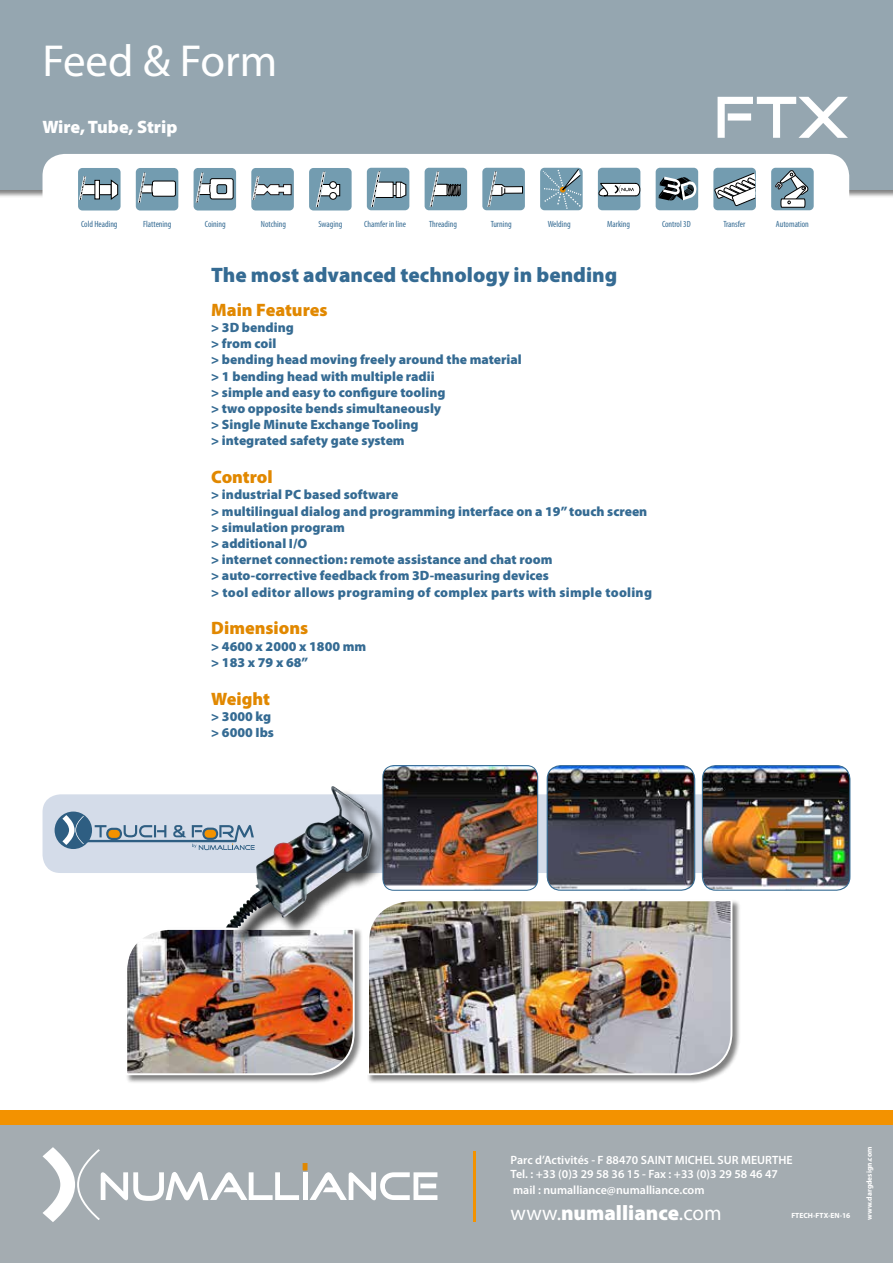
<style>
.page{position:relative;width:893px;height:1263px;background:#fff}
.page>*{position:absolute;margin:0;border:0;box-sizing:border-box;transform-origin:0 0}
.t1{font:60px "Good Times";color:#fff}
.t2{font:45px "Myriad Pro";color:#fff}
.t3{font:900 21px "Myriad Pro";color:#356b93}
.t4{font:900 21px "Myriad Pro";color:#fff}
.t5{font:900 18px "Myriad Pro";color:#e18800}
.t6{font:900 18px "Myriad Pro";color:#fff}
.t7{font:900 13.5px/16.2px "Myriad Pro";color:#356b93}
.t8{font:600 12px/14.4px "Myriad Pro";color:#fff}
.t9{font:condensed 9px "Myriad Pro";color:#356b93}
.t10{font:700 7.5px "Myriad Pro";color:#fff}
.s1{font-weight:400}
</style>
<div class="page">
<div style="left:0;top:1117px;width:893px;height:146px;background:#a4acb1"></div>
<div style="left:0;top:0;width:893px;height:189px;background:#95a6b0"></div>
<div style="left:0;top:1110px;width:893px;height:15px;background:#f39200"></div>
<hr style="left:473px;top:1151px;width:2px;height:71px;background:#f39200">
<svg style="left:43px;top:1147px;width:394px;height:75px"></svg>
<div style="left:43px;top:154px;width:806px;height:79px;background:#fff;border-radius:22px"></div>
<div style="left:425px;top:168px;width:42px;height:42px;background:#739cb0;border-radius:4px"></div>
<svg style="left:430px;top:171px;width:31px;height:36px"></svg>
<div style="left:309px;top:168px;width:43px;height:42px;background:#739cb0;border-radius:4px"></div>
<svg style="left:316px;top:171px;width:24px;height:37px"></svg>
<div style="left:329px;top:181px;width:8px;height:8px;border:1px solid #000;border-radius:50%"></div>
<div style="left:136px;top:168px;width:42px;height:42px;background:#739cb0;border-radius:4px"></div>
<svg style="left:138px;top:172px;width:38px;height:31px"></svg>
<div style="left:194px;top:168px;width:42px;height:42px;background:#739cb0;border-radius:4px"></div>
<svg style="left:196px;top:172px;width:38px;height:31px"></svg>
<div style="left:367px;top:168px;width:42px;height:42px;background:#739cb0;border-radius:4px"></div>
<div style="left:392px;top:184px;width:5px;height:11px;background:#fff"></div>
<div style="left:392px;top:184px;width:5px;height:12px;border:1px solid #000"></div>
<div style="left:396px;top:182px;width:5px;height:15px;background:#fff"></div>
<svg style="left:371px;top:171px;width:23px;height:36px"></svg>
<svg style="left:400px;top:181px;width:6px;height:17px"></svg>
<div style="left:78px;top:168px;width:43px;height:42px;background:#739cb0;border-radius:4px"></div>
<svg style="left:79px;top:176px;width:39px;height:24px"></svg>
<div style="left:482px;top:168px;width:43px;height:42px;background:#739cb0;border-radius:4px"></div>
<svg style="left:487px;top:171px;width:36px;height:36px"></svg>
<div style="left:540px;top:168px;width:43px;height:42px;background:#85a9ba;border-radius:4px"></div>
<svg style="left:541px;top:168px;width:42px;height:42px;background:#7da0b0"></svg>
<div style="left:598px;top:168px;width:42px;height:42px;background:#739cb0;border-radius:4px"></div>
<svg style="left:597px;top:183px;width:44px;height:13px"></svg>
<div style="left:771px;top:168px;width:43px;height:42px;background:#739cb0;border-radius:4px"></div>
<svg style="left:775px;top:170px;width:34px;height:38px"></svg>
<div style="left:656px;top:168px;width:42px;height:42px;background:#739cb0;border-radius:4px"></div>
<svg style="left:659px;top:177px;width:38px;height:24px"></svg>
<div style="left:251px;top:168px;width:43px;height:42px;background:#739cb0;border-radius:4px"></div>
<svg style="left:252px;top:176px;width:40px;height:24px"></svg>
<div style="left:713px;top:168px;width:43px;height:42px;background:#739cb0;border-radius:4px"></div>
<svg style="left:714px;top:172px;width:42px;height:35px"></svg>
<div style="left:125px;top:927px;width:239px;height:157px;background:#000;opacity:.5"></div>
<img style="left:125px;top:927px;width:231px;height:149px">
<div style="left:367px;top:899px;width:374px;height:185px;background:#000;opacity:.5"></div>
<img style="left:367px;top:899px;width:366px;height:177px">
<div style="left:43px;top:794px;width:719px;height:79px;background:#d4dce9;border-radius:18px"></div>
<img style="left:547px;top:766px;width:148px;height:124px">
<div style="left:547px;top:765px;width:148px;height:126px;border:1px solid #356b93;border-radius:14px"></div>
<img style="left:702px;top:766px;width:148px;height:123px">
<div style="left:702px;top:765px;width:148px;height:126px;border:1px solid #356b93;border-radius:14px"></div>
<img style="left:383px;top:765px;width:155px;height:125px">
<div style="left:382px;top:765px;width:156px;height:126px;border:1px solid #356b93;border-radius:11px"></div>
<div style="left:55px;top:811px;width:37px;height:38px;background:#2e5e82;border-radius:50%"></div>
<svg style="left:95px;top:825px;width:71px;height:15px"></svg>
<svg style="left:62px;top:815px;width:22px;height:30px"></svg>
<hr style="left:86px;top:840px;width:150px;height:2px;background:#2e5e82">
<svg style="left:192px;top:825px;width:34px;height:25px"></svg>
<svg style="left:173px;top:825px;width:13px;height:12px"></svg>
<div style="left:229px;top:789px;width:162px;height:157px;background:#000;opacity:.75"></div>
<img style="left:226px;top:786px;width:147px;height:142px">
<h2 class="t2" style="left:43px;top:33px;width:236px">Feed &amp; Form</h2>
<h3 class="t6" style="left:43px;top:116px;width:136px">Wire, Tube, Strip</h3>
<h1 class="t1" style="left:714px;top:89px;width:137px">FTX</h1>
<p class="t9" style="left:81px;top:218px;width:38px">Cold Heading</p>
<p class="t9" style="left:143px;top:218px;width:30px">Flattening</p>
<p class="t9" style="left:205px;top:218px;width:22px">Coining</p>
<p class="t9" style="left:261px;top:218px;width:27px">Notching</p>
<p class="t9" style="left:318px;top:218px;width:25px">Swaging</p>
<p class="t9" style="left:364px;top:218px;width:43px">Chamfer in line</p>
<p class="t9" style="left:429px;top:218px;width:29px">Threading</p>
<p class="t9" style="left:491px;top:218px;width:23px">Turning</p>
<p class="t9" style="left:548px;top:218px;width:25px">Welding</p>
<p class="t9" style="left:607px;top:218px;width:24px">Marking</p>
<p class="t9" style="left:662px;top:218px;width:30px">Control 3D</p>
<p class="t9" style="left:723px;top:218px;width:23px">Transfer</p>
<p class="t9" style="left:776px;top:218px;width:34px">Automation</p>
<h3 class="t3" style="left:211px;top:263px;width:408px">The most advanced technology in bending</h3>
<h3 class="t5" style="left:211px;top:299px;width:118px">Main Features</h3>
<p class="t7" style="left:211px;top:319px;width:312px">&gt; 3D bending<br>&gt; from coil<br>&gt; bending head moving freely around the material &gt; 1 bending head with multiple radii<br>&gt; simple and easy to configure tooling<br>&gt; two opposite bends simultaneously<br>&gt; Single Minute Exchange Tooling<br>&gt; integrated safety gate system</p>
<h3 class="t5" style="left:211px;top:467px;width:63px">Control</h3>
<p class="t7" style="left:211px;top:487px;width:442px">&gt; industrial PC based software<br>&gt; multilingual dialog and programming interface on a 19” touch screen &gt; simulation program<br>&gt; additional I/O<br>&gt; internet connection: remote assistance and chat room<br>&gt; auto-corrective feedback from 3D-measuring devices<br>&gt; tool editor allows programing of complex parts with simple tooling</p>
<h3 class="t5" style="left:211px;top:618px;width:99px">Dimensions</h3>
<p class="t7" style="left:211px;top:638px;width:157px">&gt; 4600 x 2000 x 1800 mm &gt; 183 x 79 x 68”</p>
<h3 class="t5" style="left:211px;top:688px;width:60px">Weight</h3>
<p class="t7" style="left:211px;top:708px;width:64px">&gt; 3000 kg &gt; 6000 Ibs</p>
<p class="t8" style="left:511px;top:1152px;width:283px">Parc d’Activités - F 88470 SAINT MICHEL SUR MEURTHE<br>Tel. : +33 (0)3 29 58 36 15 - Fax : +33 (0)3 29 58 46 47</p>
<p class="t8" style="left:513px;top:1183px;width:193px">mail : numalliance@numalliance.com</p>
<h3 class="t4" style="left:511px;top:1200px;width:213px"><span class="s1">www.</span>numalliance<span class="s1">.com</span></h3>
<p class="t10" style="left:791px;top:1210px;width:61px">FTECH-FTX-EN-16</p>
<p class="t10" style="left:864px;top:1219px;width:75px;rotate:-90deg">www.dargdesign.com</p>
</div>
